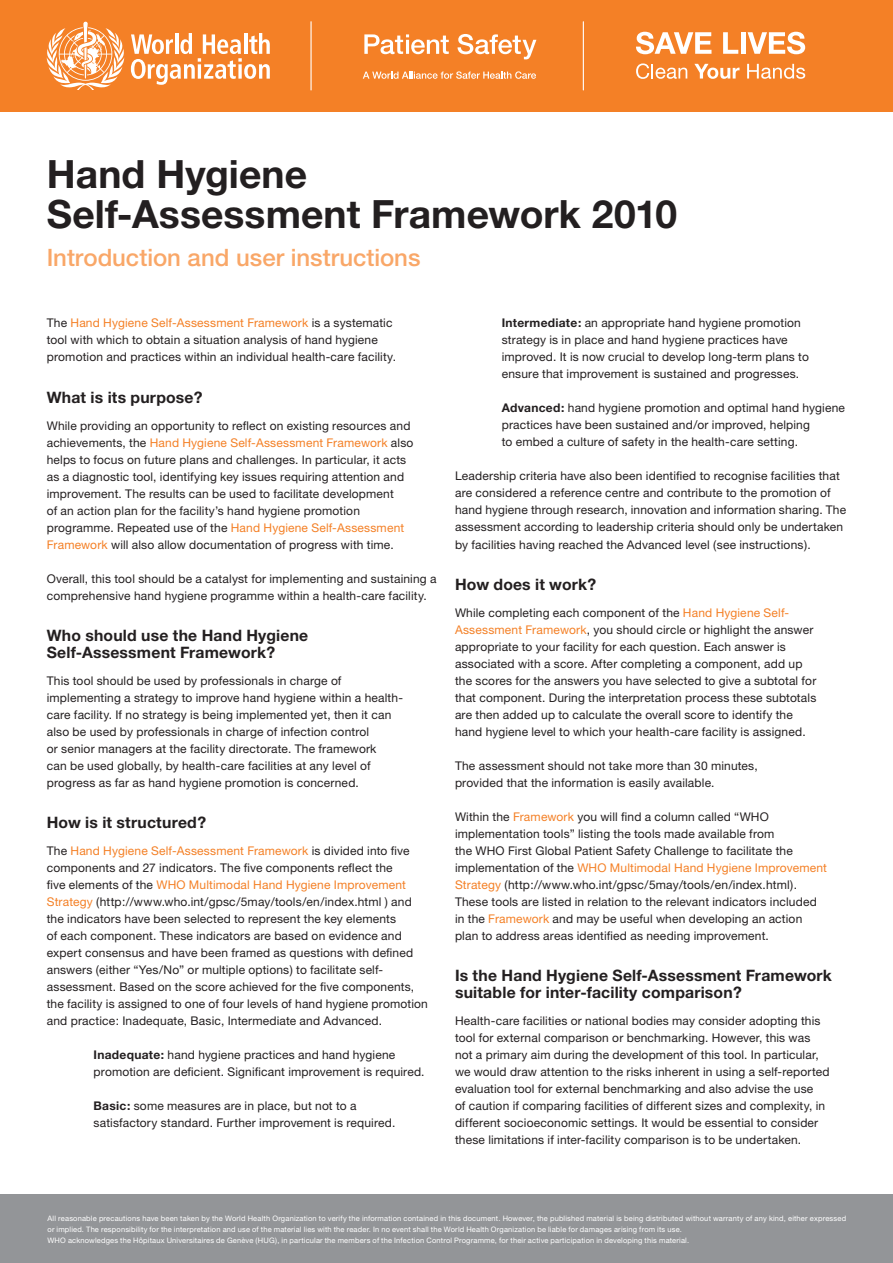
<style>
.page{position:relative;width:893px;height:1263px;background:#fff}
.page>*{position:absolute;margin:0;border:0;box-sizing:border-box;transform-origin:0 0}
.t1{font:700 39px/40.5px "Helvetica Neue";letter-spacing:.005em;color:#231f20}
.t2{font:500 24px "Helvetica Neue";color:#f9a768}
.t3{font:700 15.75px/17px "Helvetica Neue";letter-spacing:.015em;color:#231f20}
.t4{font:12px/17px "Helvetica Neue";letter-spacing:.015em;color:#231f20}
.t5{font:7.5px/11.2px "Helvetica Neue";letter-spacing:.02em;color:#fff}
.s1{color:#f48026}
.s2{font-weight:700}
</style>
<div class="page">
<div style="left:0;top:1195px;width:893px;height:68px;background:#939598"></div>
<div style="left:0;top:0;width:893px;height:112px;background:#f48026"></div>
<svg style="left:47px;top:22px;width:223px;height:68px"></svg>
<hr style="left:310px;top:21px;width:2px;height:69px;background:#fff">
<hr style="left:583px;top:21px;width:1px;height:69px;background:#fff">
<svg style="left:364px;top:34px;width:85px;height:20px"></svg>
<svg style="left:458px;top:34px;width:78px;height:25px"></svg>
<svg style="left:363px;top:71px;width:173px;height:8px"></svg>
<svg style="left:636px;top:63px;width:51px;height:16px"></svg>
<svg style="left:694px;top:64px;width:45px;height:15px"></svg>
<svg style="left:747px;top:64px;width:58px;height:15px"></svg>
<svg style="left:636px;top:32px;width:75px;height:22px"></svg>
<svg style="left:723px;top:32px;width:15px;height:22px"></svg>
<div style="left:741px;top:32px;width:5px;height:22px;background:#fff"></div>
<svg style="left:747px;top:32px;width:58px;height:22px"></svg>
<h1 class="t1" style="left:47px;top:153px;width:632px">Hand Hygiene<br>Self-Assessment Framework 2010</h1>
<h2 class="t2" style="left:47px;top:243px;width:375px">Introduction and user instructions</h2>
<p class="t4" style="left:47px;top:314px;width:351px">The <span class="s1">Hand Hygiene Self-Assessment Framework</span> is a systematic tool with which to obtain a situation analysis of hand hygiene promotion and practices within an individual health-care facility.</p>
<h3 class="t3" style="left:47px;top:388px;width:157px">What is its purpose?</h3>
<p class="t4" style="left:47px;top:417px;width:368px">While providing an opportunity to reflect on existing resources and achievements, the <span class="s1">Hand Hygiene Self-Assessment Framework</span> also helps to focus on future plans and challenges. In particular, it acts as a diagnostic tool, identifying key issues requiring attention and improvement. The results can be used to facilitate development<br>of an action plan for the facility’s hand hygiene promotion programme. Repeated use of the <span class="s1">Hand Hygiene Self-Assessment Framework</span> will also allow documentation of progress with time.</p>
<p class="t4" style="left:47px;top:570px;width:391px">Overall, this tool should be a catalyst for implementing and sustaining a comprehensive hand hygiene programme within a health-care facility.</p>
<h3 class="t3" style="left:47px;top:627px;width:263px">Who should use the Hand Hygiene<br>Self-Assessment Framework?</h3>
<p class="t4" style="left:47px;top:672px;width:358px">This tool should be used by professionals in charge of implementing a strategy to improve hand hygiene within a health&shy;care facility. If no strategy is being implemented yet, then it can also be used by professionals in charge of infection control<br>or senior managers at the facility directorate. The framework<br>can be used globally, by health-care facilities at any level of progress as far as hand hygiene promotion is concerned.</p>
<h3 class="t3" style="left:47px;top:814px;width:161px">How is it structured?</h3>
<p class="t4" style="left:47px;top:842px;width:383px">The <span class="s1">Hand Hygiene Self-Assessment Framework</span> is divided into five components and 27 indicators. The five components reflect the<br>five elements of the <span class="s1">WHO Multimodal Hand Hygiene Improvement Strategy</span> (http://www.who.int/gpsc/5may/tools/en/index.html ) and the indicators have been selected to represent the key elements<br>of each component. These indicators are based on evidence and expert consensus and have been framed as questions with defined answers (either “Yes/No” or multiple options) to facilitate self&shy;assessment. Based on the score achieved for the five components, the facility is assigned to one of four levels of hand hygiene promotion and practice: Inadequate, Basic, Intermediate and Advanced.</p>
<p class="t4" style="left:94px;top:1046px;width:333px"><span class="s2">Inadequate:</span> hand hygiene practices and hand hygiene promotion are deficient. Significant improvement is required.</p>
<p class="t4" style="left:94px;top:1097px;width:303px"><span class="s2">Basic:</span> some measures are in place, but not to a satisfactory standard. Further improvement is required.</p>
<p class="t4" style="left:502px;top:314px;width:309px"><span class="s2">Intermediate:</span> an appropriate hand hygiene promotion strategy is in place and hand hygiene practices have improved. It is now crucial to develop long-term plans to ensure that improvement is sustained and progresses.</p>
<p class="t4" style="left:502px;top:399px;width:345px"><span class="s2">Advanced:</span> hand hygiene promotion and optimal hand hygiene practices have been sustained and/or improved, helping<br>to embed a culture of safety in the health-care setting.</p>
<p class="t4" style="left:455px;top:468px;width:393px">Leadership criteria have also been identified to recognise facilities that are considered a reference centre and contribute to the promotion of hand hygiene through research, innovation and information sharing. The assessment according to leadership criteria should only be undertaken by facilities having reached the Advanced level (see instructions).</p>
<h3 class="t3" style="left:455px;top:576px;width:143px">How does it work?</h3>
<p class="t4" style="left:455px;top:604px;width:363px">While completing each component of the <span class="s1">Hand Hygiene Self-Assessment Framework</span>, you should circle or highlight the answer appropriate to your facility for each question. Each answer is associated with a score. After completing a component, add up the scores for the answers you have selected to give a subtotal for that component. During the interpretation process these subtotals are then added up to calculate the overall score to identify the hand hygiene level to which your health-care facility is assigned.</p>
<p class="t4" style="left:455px;top:757px;width:304px">The assessment should not take more than 30 minutes, provided that the information is easily available.</p>
<p class="t4" style="left:455px;top:808px;width:373px">Within the <span class="s1">Framework</span> you will find a column called “WHO implementation tools” listing the tools made available from<br>the WHO First Global Patient Safety Challenge to facilitate the implementation of the <span class="s1">WHO Multimodal Hand Hygiene Improvement Strategy</span> (http://www.who.int/gpsc/5may/tools/en/index.html).<br>These tools are listed in relation to the relevant indicators included in the <span class="s1">Framework</span> and may be useful when developing an action plan to address areas identified as needing improvement.</p>
<h3 class="t3" style="left:455px;top:967px;width:378px">Is the Hand Hygiene Self-Assessment Framework suitable for inter-facility comparison?</h3>
<p class="t4" style="left:455px;top:1012px;width:376px">Health-care facilities or national bodies may consider adopting this tool for external comparison or benchmarking. However, this was not a primary aim during the development of this tool. In particular, we would draw attention to the risks inherent in using a self-reported evaluation tool for external benchmarking and also advise the use<br>of caution if comparing facilities of different sizes and complexity, in different socioeconomic settings. It would be essential to consider these limitations if inter-facility comparison is to be undertaken.</p>
<p class="t5" style="left:48px;top:1212px;width:800px">All reasonable precautions have been taken by the World Health Organization to verify the information contained in this document. However, the published material is being distributed without warranty of any kind, either expressed or implied. The responsibility for the interpretation and use of the material lies with the reader. In no event shall the World Health Organization be liable for damages arising from its use.<br>WHO acknowledges the Hôpitaux Universitaires de Genève (HUG), in particular the members of the Infection Control Programme, for their active participation in developing this material.</p>
</div>
